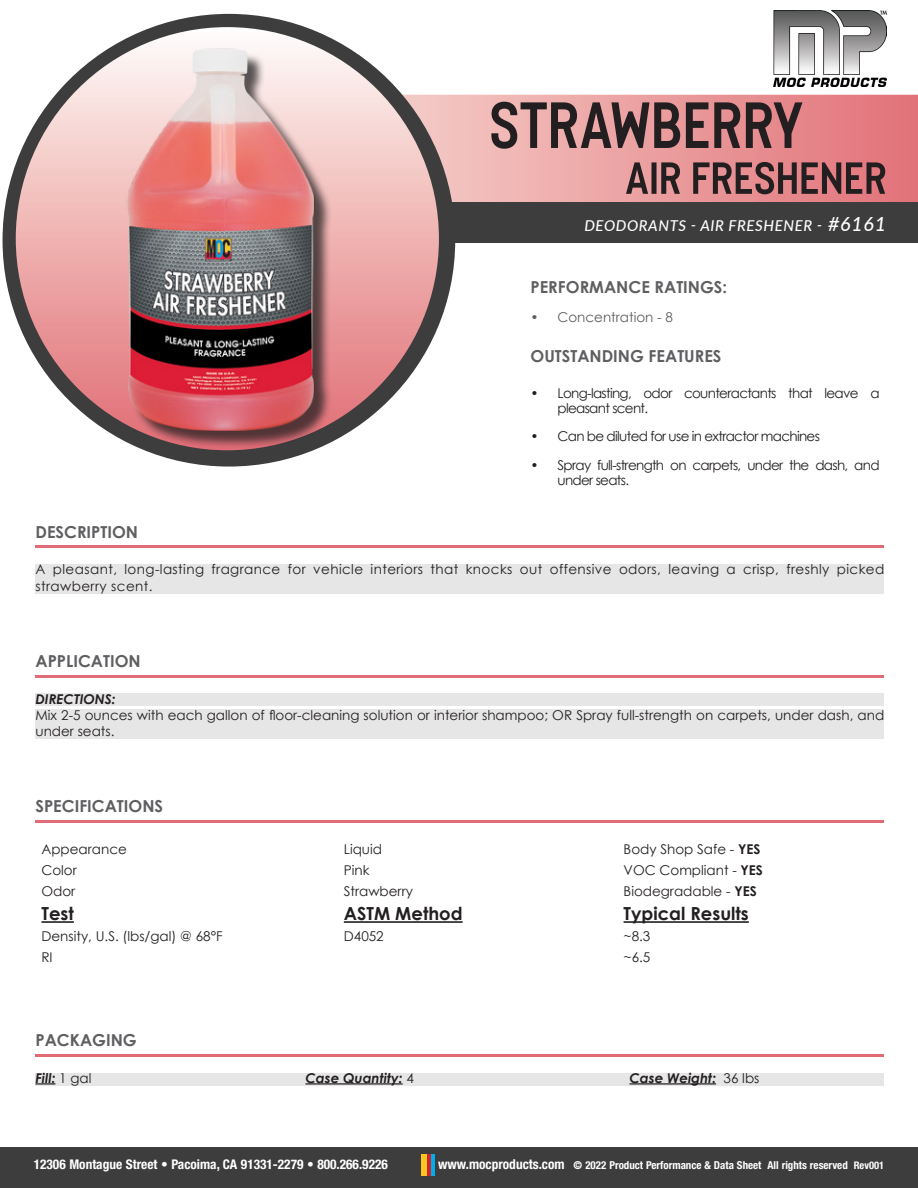
<style>
.page{position:relative;width:918px;height:1188px;background:#fff}
.page>*{position:absolute;margin:0;border:0;box-sizing:border-box;transform-origin:0 0}
.t1{font:700 18px "Century Gothic";color:#231f20}
.t2{font:700 16.5px "Century Gothic";color:#5f5f62}
.t3{font:italic 500 15px "Lato";letter-spacing:.04em;color:#fff}
.t4{font:13.5px/16.2px "Century Gothic";color:#231f20}
.t5{font:13.5px/15px "Century Gothic";letter-spacing:-.05em;color:#231f20}
.t6{font:13.5px/16.2px "Century Gothic";letter-spacing:.03em;color:#231f20}
.t7{font:italic 700 13.5px "Century Gothic";color:#231f20}
.t8{font:13.5px "Century Gothic";color:#5f5f62}
.t9{font:700 condensed 13.35px "Helvetica Neue LT Std";color:#fff}
.t10{font:700 condensed 10.95px "Helvetica Neue LT Std";color:#fff}
.s1{font-size:19.5px}
.s2{font-weight:700}
.s3{font-weight:400;font-style:normal}
.s4{font-size:13.65px}
.s5{font-size:10.5px}
</style>
<div class="page">
<svg style="left:416px;top:95px;width:502px;height:108px;background:#e79a9c"></svg>
<div style="left:0;top:1148px;width:918px;height:40px;background:#3d3d3d"></div>
<div style="left:421px;top:1154px;width:5px;height:22px;background:#fec422"></div>
<hr style="left:427px;top:1154px;width:3px;height:22px;background:#d1232a">
<hr style="left:431px;top:1154px;width:4px;height:22px;background:#00aeef">
<div style="left:97px;top:203px;width:821px;height:40px;background:#3d3d3d"></div>
<div style="left:3px;top:14px;width:452px;height:453px;background:#3d3d3d;border-radius:50%"></div>
<svg style="left:16px;top:27px;width:423px;height:423px;background:#f1c0bf"></svg>
<hr style="left:35px;top:546px;width:849px;height:2px;background:#e16c76">
<div style="left:35px;top:564px;width:849px;height:29px;background:#e6e6e7"></div>
<hr style="left:35px;top:675px;width:849px;height:2px;background:#e16c76">
<div style="left:35px;top:693px;width:849px;height:13px;background:#e6e6e7"></div>
<div style="left:35px;top:710px;width:849px;height:29px;background:#e6e6e7"></div>
<hr style="left:35px;top:820px;width:849px;height:3px;background:#e16c76">
<hr style="left:35px;top:1054px;width:849px;height:2px;background:#e16c76">
<div style="left:35px;top:1073px;width:849px;height:12px;background:#e6e6e7"></div>
<hr style="left:35px;top:1083px;width:20px;height:2px;background:#231f20">
<hr style="left:305px;top:1083px;width:98px;height:2px;background:#231f20">
<hr style="left:629px;top:1083px;width:87px;height:2px;background:#231f20">
<hr style="left:41px;top:921px;width:33px;height:2px;background:#231f20">
<hr style="left:344px;top:921px;width:119px;height:2px;background:#231f20">
<hr style="left:624px;top:921px;width:125px;height:2px;background:#231f20">
<div style="left:130px;top:52px;width:203px;height:397px;background:#231f20;opacity:.75"></div>
<img style="left:55px;top:48px;width:361px;height:383px">
<img style="left:773px;top:11px;width:113px;height:75px">
<svg style="left:626px;top:162px;width:259px;height:32px;background:#8c5a5c"></svg>
<svg style="left:491px;top:102px;width:311px;height:47px;background:#8d6364"></svg>
<p class="t3" style="left:584px;top:215px;width:303px">DEODORANTS - AIR FRESHENER - <span class="s1">#6161</span></p>
<p class="t2" style="left:530px;top:275px;width:198px">PERFORMANCE RATINGS:</p>
<p class="t8" style="left:530px;top:307px;width:144px">• Concentration - 8</p>
<p class="t2" style="left:530px;top:344px;width:193px">OUTSTANDING FEATURES</p>
<p class="t5" style="left:557px;top:385px;width:324px;text-indent:-27px">• Long-lasting, odor counteractants that leave a pleasant scent.</p>
<p class="t5" style="left:530px;top:429px;width:291px">• Can be diluted for use in extractor machines</p>
<p class="t5" style="left:557px;top:457px;width:324px;text-indent:-27px">• Spray full-strength on carpets, under the dash, and under seats.</p>
<p class="t2" style="left:35px;top:519px;width:104px">DESCRIPTION</p>
<p class="t6" style="left:35px;top:561px;width:850px">A pleasant, long-lasting fragrance for vehicle interiors that knocks out offensive odors, leaving a crisp, freshly picked strawberry scent.</p>
<p class="t2" style="left:35px;top:649px;width:107px">APPLICATION</p>
<p class="t7" style="left:35px;top:688px;width:82px">DIRECTIONS:</p>
<p class="t4" style="left:35px;top:707px;width:850px">Mix 2-5 ounces with each gallon of floor-cleaning solution or interior shampoo; OR Spray full-strength on carpets, under dash, and under seats.</p>
<p class="t2" style="left:35px;top:794px;width:129px">SPECIFICATIONS</p>
<p class="t4" style="left:41px;top:841px;width:87px">Appearance</p>
<p class="t4" style="left:344px;top:841px;width:40px">Liquid</p>
<p class="t4" style="left:624px;top:841px;width:138px">Body Shop Safe - <span class="s2">YES</span></p>
<p class="t4" style="left:41px;top:862px;width:37px">Color</p>
<p class="t4" style="left:344px;top:862px;width:27px">Pink</p>
<p class="t4" style="left:624px;top:862px;width:141px">VOC Compliant - <span class="s2">YES</span></p>
<p class="t4" style="left:41px;top:883px;width:35px">Odor</p>
<p class="t4" style="left:344px;top:883px;width:71px">Strawberry</p>
<p class="t4" style="left:624px;top:883px;width:135px">Biodegradable - <span class="s2">YES</span></p>
<p class="t1" style="left:41px;top:900px;width:34px">Test</p>
<p class="t1" style="left:344px;top:900px;width:120px">ASTM Method</p>
<p class="t1" style="left:624px;top:900px;width:127px">Typical Results</p>
<p class="t4" style="left:41px;top:928px;width:183px">Density, U.S. (lbs/gal) @ 68°F</p>
<p class="t4" style="left:344px;top:928px;width:41px">D4052</p>
<p class="t4" style="left:624px;top:928px;width:28px">~8.3</p>
<p class="t4" style="left:41px;top:949px;width:13px">RI</p>
<p class="t4" style="left:624px;top:949px;width:28px">~6.5</p>
<p class="t2" style="left:35px;top:1028px;width:103px">PACKAGING</p>
<p class="t7" style="left:35px;top:1068px;width:57px">Fill: <span class="s3">1 gal</span></p>
<p class="t7" style="left:305px;top:1068px;width:110px">Case Quantity: <span class="s3">4</span></p>
<p class="t7" style="left:629px;top:1068px;width:131px">Case Weight: <span class="s3">36 lbs</span></p>
<p class="t9" style="left:34px;top:1156px;width:356px">12306 Montague Street • Pacoima, CA 91331-2279 • 800.266.9226</p>
<p class="t10" style="left:438px;top:1159px;width:448px"><span class="s4">www.mocproducts.com</span> © 2022 Product Performance &amp; Data Sheet All rights reserved <span class="s5">Rev001</span></p>
</div>
